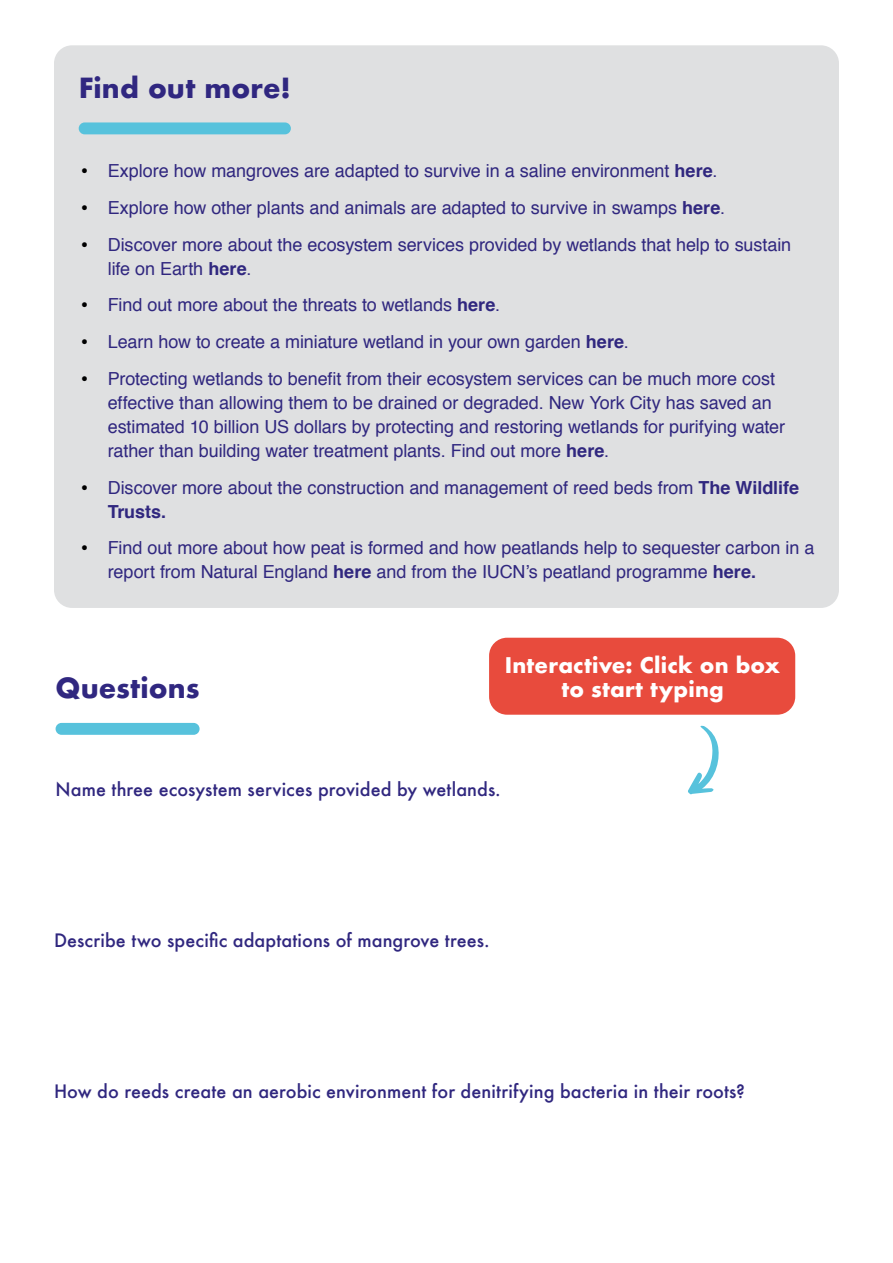
<style>
.page{position:relative;width:893px;height:1263px;background:#fff}
.page>*{position:absolute;margin:0;border:0;box-sizing:border-box;transform-origin:0 0}
.t1{font:700 27px "Futura";letter-spacing:.005em;color:#302780}
.t2{font:700 21px/24px "Futura";letter-spacing:.01em;color:#fff;text-align:center}
.t3{font:18px/24px "Helvetica";letter-spacing:-.005em;color:#30277f}
.t4{font:500 18px "Futura";letter-spacing:.005em;color:#30277f}
.s1{color:#000}
.s2{font-weight:700}
</style>
<div class="page">
<div style="left:54px;top:45px;width:785px;height:563px;background:#dfe0e1;border-radius:18px"></div>
<div style="left:79px;top:122px;width:212px;height:12px;background:#57c2dc;border-radius:6px"></div>
<div style="left:56px;top:723px;width:144px;height:12px;background:#57c2dc;border-radius:6px"></div>
<svg style="left:688px;top:725px;width:31px;height:70px"></svg>
<div style="left:489px;top:638px;width:306px;height:77px;background:#e84b3d;border-radius:18px"></div>
<h1 class="t1" style="left:79px;top:68px;width:214px">Find out more!</h1>
<p class="t3" style="left:81px;top:159px;width:638px"><span class="s1">•</span> Explore how mangroves are adapted to survive in a saline environment <span class="s2">here</span>.</p>
<p class="t3" style="left:81px;top:196px;width:646px"><span class="s1">•</span> Explore how other plants and animals are adapted to survive in swamps <span class="s2">here</span>.</p>
<p class="t3" style="left:108px;top:233px;width:685px;text-indent:-27px"><span class="s1">•</span> Discover more about the ecosystem services provided by wetlands that help to sustain life on Earth <span class="s2">here</span>.</p>
<p class="t3" style="left:81px;top:294px;width:421px"><span class="s1">•</span> Find out more about the threats to wetlands <span class="s2">here</span>.</p>
<p class="t3" style="left:81px;top:330px;width:550px"><span class="s1">•</span> Learn how to create a miniature wetland in your own garden <span class="s2">here</span>.</p>
<p class="t3" style="left:108px;top:367px;width:679px;text-indent:-27px"><span class="s1">•</span> Protecting wetlands to benefit from their ecosystem services can be much more cost effective than allowing them to be drained or degraded. New York City has saved an estimated 10 billion US dollars by protecting and restoring wetlands for purifying water rather than building water treatment plants. Find out more <span class="s2">here</span>.</p>
<p class="t3" style="left:108px;top:476px;width:693px;text-indent:-27px"><span class="s1">•</span> Discover more about the construction and management of reed beds from <span class="s2">The Wildlife<br>Trusts.</span></p>
<p class="t3" style="left:108px;top:537px;width:708px;text-indent:-27px"><span class="s1">•</span> Find out more about how peat is formed and how peatlands help to sequester carbon in a report from Natural England <span class="s2">here</span> and from the IUCN’s peatland programme <span class="s2">here.</span></p>
<h1 class="t1" style="left:56px;top:669px;width:146px">Questions</h1>
<p class="t2" style="left:505px;top:653px;width:277px">Interactive: Click on box to start typing</p>
<p class="t4" style="left:56px;top:776px;width:447px">Name three ecosystem services provided by wetlands.</p>
<p class="t4" style="left:54px;top:928px;width:437px">Describe two specific adaptations of mangrove trees.</p>
<p class="t4" style="left:54px;top:1079px;width:693px">How do reeds create an aerobic environment for denitrifying bacteria in their roots?</p>
</div>
